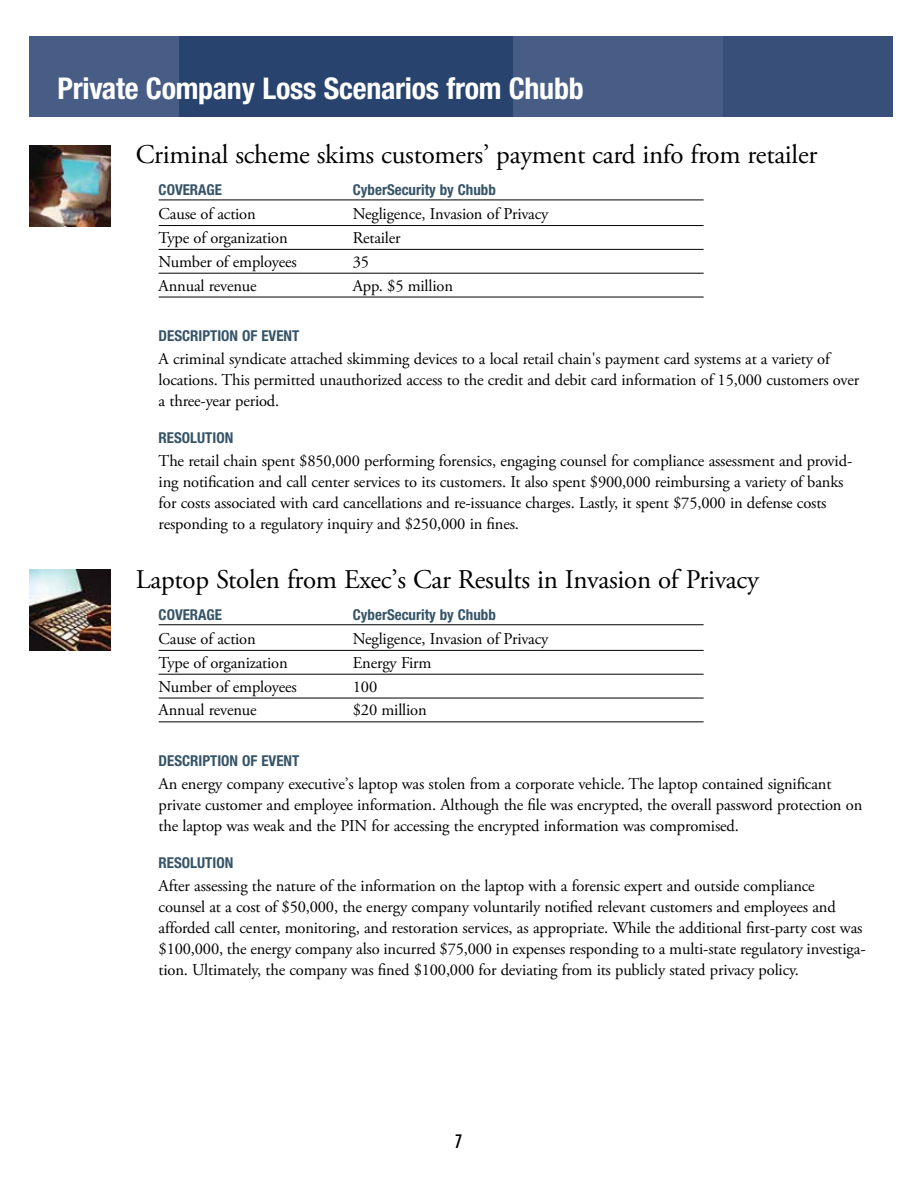
<style>
.page{position:relative;width:918px;height:1188px;background:#fff}
.page>*{position:absolute;margin:0;border:0;box-sizing:border-box;transform-origin:0 0}
.t1{font:700 condensed 30px "Helvetica Neue LT Std";letter-spacing:-.01em;color:#fff}
.t2{font:27px "Adobe Garamond Pro";letter-spacing:-.01em;color:#000}
.t3{font:condensed 18px "Futura";color:#000}
.t4{font:16.5px/21px "Adobe Garamond Pro";letter-spacing:-.01em;color:#000}
.t5{font:700 condensed 15px "Helvetica Neue LT Std";color:#365468}
</style>
<div class="page">
<hr style="left:159px;top:200px;width:545px;height:1px;background:#000">
<hr style="left:159px;top:225px;width:545px;height:1px;background:#000">
<hr style="left:159px;top:249px;width:545px;height:1px;background:#000">
<hr style="left:159px;top:273px;width:545px;height:1px;background:#000">
<hr style="left:159px;top:297px;width:545px;height:1px;background:#000">
<hr style="left:159px;top:624px;width:545px;height:1px;background:#000">
<hr style="left:159px;top:650px;width:545px;height:1px;background:#000">
<hr style="left:159px;top:674px;width:545px;height:1px;background:#000">
<hr style="left:159px;top:698px;width:545px;height:1px;background:#000">
<hr style="left:159px;top:721px;width:545px;height:1px;background:#000">
<img style="left:29px;top:145px;width:81px;height:81px">
<img style="left:29px;top:570px;width:81px;height:81px">
<div style="left:179px;top:36px;width:334px;height:81px;background:#28436e"></div>
<div style="left:29px;top:36px;width:150px;height:81px;background:#485d85"></div>
<div style="left:723px;top:36px;width:169px;height:81px;background:#384f79"></div>
<div style="left:513px;top:36px;width:210px;height:81px;background:#485d85"></div>
<h1 class="t1" style="left:58px;top:71px;width:528px">Private Company Loss Scenarios from Chubb</h1>
<h2 class="t2" style="left:136px;top:139px;width:683px">Criminal scheme skims customers’ payment card info from retailer</h2>
<p class="t5" style="left:159px;top:181px;width:65px">COVERAGE</p>
<p class="t5" style="left:353px;top:181px;width:145px">CyberSecurity by Chubb</p>
<p class="t4" style="left:159px;top:204px;width:99px">Cause of action</p>
<p class="t4" style="left:353px;top:204px;width:197px">Negligence, Invasion of Privacy</p>
<p class="t4" style="left:159px;top:228px;width:131px">Type of organization</p>
<p class="t4" style="left:353px;top:228px;width:49px">Retailer</p>
<p class="t4" style="left:159px;top:252px;width:140px">Number of employees</p>
<p class="t4" style="left:353px;top:252px;width:18px">35</p>
<p class="t4" style="left:159px;top:275px;width:100px">Annual revenue</p>
<p class="t4" style="left:353px;top:275px;width:102px">App. $5 million</p>
<p class="t5" style="left:159px;top:326px;width:142px">DESCRIPTION OF EVENT</p>
<p class="t4" style="left:159px;top:349px;width:702px">A criminal syndicate attached skimming devices to a local retail chain's payment card systems at a variety of locations. This permitted unauthorized access to the credit and debit card information of 15,000 customers over a three-year period.</p>
<p class="t5" style="left:159px;top:429px;width:76px">RESOLUTION</p>
<p class="t4" style="left:159px;top:451px;width:695px">The retail chain spent $850,000 performing forensics, engaging counsel for compliance assessment and provid&shy;ing notification and call center services to its customers. It also spent $900,000 reimbursing a variety of banks for costs associated with card cancellations and re-issuance charges. Lastly, it spent $75,000 in defense costs responding to a regulatory inquiry and $250,000 in fines.</p>
<h2 class="t2" style="left:136px;top:564px;width:624px">Laptop Stolen from Exec’s Car Results in Invasion of Privacy</h2>
<p class="t5" style="left:159px;top:606px;width:65px">COVERAGE</p>
<p class="t5" style="left:353px;top:606px;width:145px">CyberSecurity by Chubb</p>
<p class="t4" style="left:159px;top:629px;width:99px">Cause of action</p>
<p class="t4" style="left:353px;top:629px;width:197px">Negligence, Invasion of Privacy</p>
<p class="t4" style="left:159px;top:653px;width:131px">Type of organization</p>
<p class="t4" style="left:353px;top:653px;width:80px">Energy Firm</p>
<p class="t4" style="left:159px;top:676px;width:140px">Number of employees</p>
<p class="t4" style="left:353px;top:676px;width:26px">100</p>
<p class="t4" style="left:159px;top:700px;width:100px">Annual revenue</p>
<p class="t4" style="left:353px;top:700px;width:75px">$20 million</p>
<p class="t5" style="left:159px;top:751px;width:142px">DESCRIPTION OF EVENT</p>
<p class="t4" style="left:159px;top:774px;width:705px">An energy company executive’s laptop was stolen from a corporate vehicle. The laptop contained significant private customer and employee information. Although the file was encrypted, the overall password protection on the laptop was weak and the PIN for accessing the encrypted information was compromised.</p>
<p class="t5" style="left:159px;top:853px;width:76px">RESOLUTION</p>
<p class="t4" style="left:159px;top:876px;width:709px">After assessing the nature of the information on the laptop with a forensic expert and outside compliance<br>counsel at a cost of $50,000, the energy company voluntarily notified relevant customers and employees and afforded call center, monitoring, and restoration services, as appropriate. While the additional first-party cost was $100,000, the energy company also incurred $75,000 in expenses responding to a multi-state regulatory investiga&shy;tion. Ultimately, the company was fined $100,000 for deviating from its publicly stated privacy policy.</p>
<p class="t3" style="left:455px;top:1130px;width:9px">7</p>
</div>
